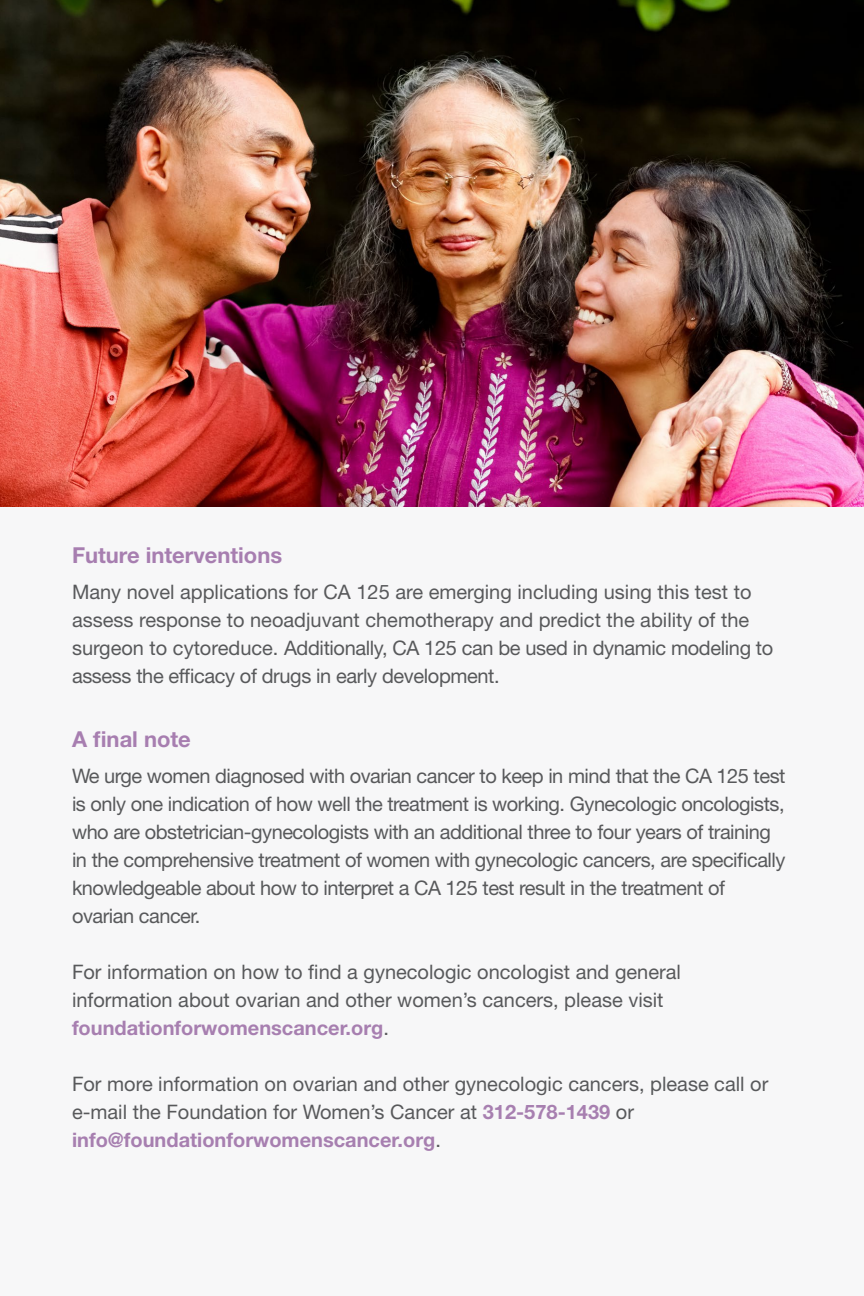
<style>
.page{position:relative;width:864px;height:1296px;background:#f7f7f8}
.page>*{position:absolute;margin:0;border:0;box-sizing:border-box;transform-origin:0 0}
.t1{font:700 22px "Helvetica Neue LT Std";color:#a77eb0}
.t2{font:20px/28px "Helvetica Neue LT Std";color:#58595b}
.t3{font:20px/28px "Helvetica Neue LT Std";letter-spacing:-.02em;color:#58595b}
.s1{font-weight:700;color:#a77fb0}
</style>
<div class="page">
<img style="left:0;top:0;width:864px;height:506px">
<p class="t1" style="left:72px;top:542px;width:212px">Future interventions</p>
<p class="t2" style="left:72px;top:578px;width:703px">Many novel applications for CA 125 are emerging including using this test to assess response to neoadjuvant chemotherapy and predict the ability of the surgeon to cytoreduce. Additionally, CA 125 can be used in dynamic modeling to assess the efficacy of drugs in early development.</p>
<p class="t1" style="left:72px;top:726px;width:120px">A final note</p>
<p class="t3" style="left:72px;top:762px;width:715px">We urge women diagnosed with ovarian cancer to keep in mind that the CA 125 test is only one indication of how well the treatment is working. Gynecologic oncologists, who are obstetrician-gynecologists with an additional three to four years of training in the comprehensive treatment of women with gynecologic cancers, are specifically knowledgeable about how to interpret a CA 125 test result in the treatment of ovarian cancer.</p>
<p class="t2" style="left:72px;top:958px;width:610px">For information on how to find a gynecologic oncologist and general information about ovarian and other women’s cancers, please visit <span class="s1">foundationforwomenscancer.org</span>.</p>
<p class="t2" style="left:72px;top:1070px;width:698px">For more information on ovarian and other gynecologic cancers, please call or e-mail the Foundation for Women’s Cancer at <span class="s1">312-578-1439</span> or <span class="s1">info@foundationforwomenscancer.org</span>.</p>
</div>
